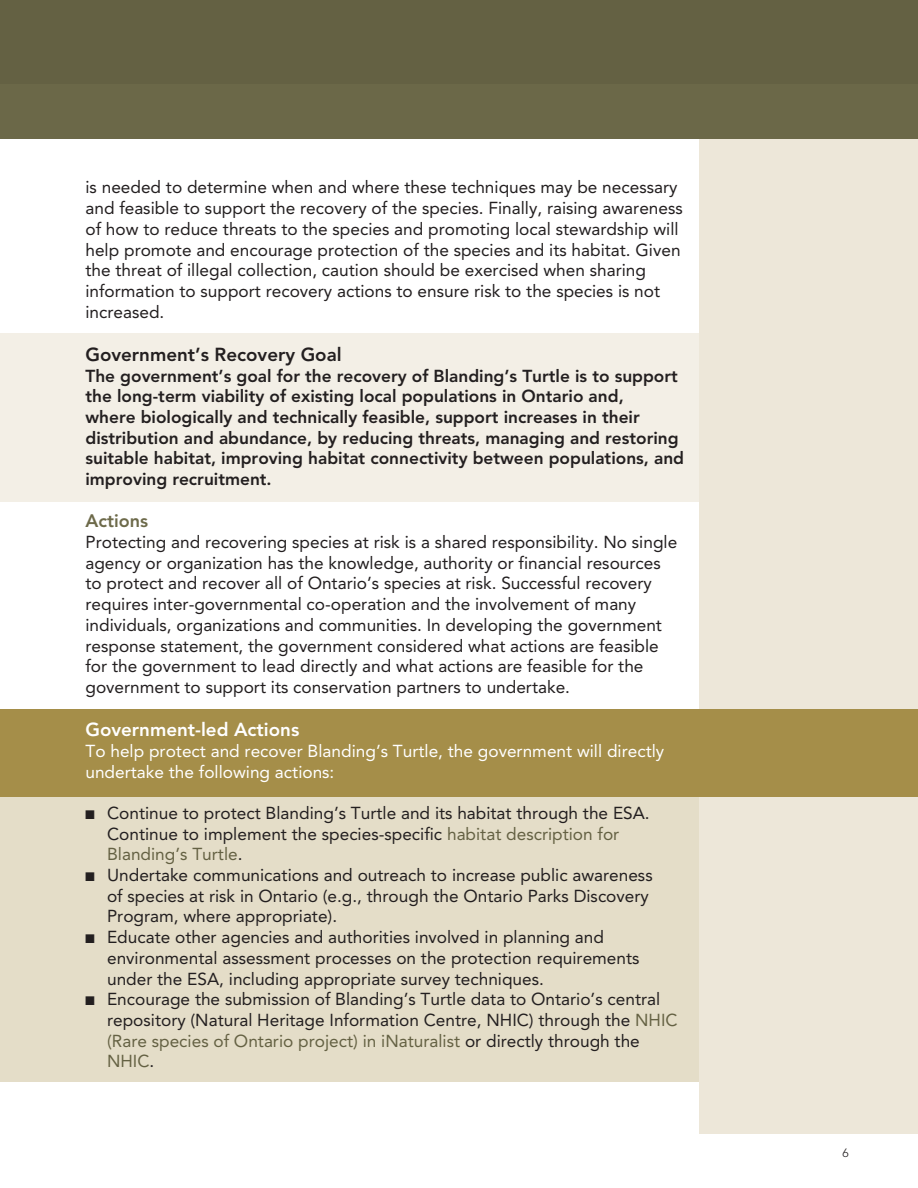
<style>
.page{position:relative;width:918px;height:1188px;background:#fff}
.page>*{position:absolute;margin:0;border:0;box-sizing:border-box;transform-origin:0 0}
.t1{font:800 18.75px "Avenir LT Std";color:#231f20}
.t2{font:800 18.75px "Avenir LT Std";color:#fff}
.t3{font:800 18px "Avenir LT Std";color:#6d6a4a}
.t4{font:17.25px/20.7px "Avenir LT Std";color:#231f20}
.t5{font:800 17.25px/20.7px "Avenir LT Std";color:#231f20}
.t6{font:17.25px/20.7px "Avenir LT Std";color:#fff}
.t7{font:300 12px "Avenir LT Std";color:#231f20}
.s1{font-family:"Monotype Sorts";font-size:12px}
.s2{color:#646143}
</style>
<div class="page">
<div style="left:0;top:333px;width:699px;height:168px;background:#f3efe6"></div>
<div style="left:0;top:712px;width:711px;height:370px;background:#e4ddc8"></div>
<div style="left:699px;top:134px;width:219px;height:1000px;background:#ede7d9"></div>
<div style="left:0;top:0;width:918px;height:138px;background:#646143"></div>
<div style="left:1px;top:84px;width:917px;height:54px;background:#6d6a4a"></div>
<div style="left:0;top:709px;width:918px;height:88px;background:#a58e49"></div>
<p class="t4" style="left:85px;top:177px;width:599px">is needed to determine when and where these techniques may be necessary and feasible to support the recovery of the species. Finally, raising awareness of how to reduce threats to the species and promoting local stewardship will help promote and encourage protection of the species and its habitat. Given the threat of illegal collection, caution should be exercised when sharing information to support recovery actions to ensure risk to the species is not increased.</p>
<h3 class="t1" style="left:85px;top:343px;width:258px">Government’s Recovery Goal</h3>
<p class="t5" style="left:85px;top:365px;width:600px">The government’s goal for the recovery of Blanding’s Turtle is to support the long-term viability of existing local populations in Ontario and,<br>where biologically and technically feasible, support increases in their distribution and abundance, by reducing threats, managing and restoring suitable habitat, improving habitat connectivity between populations, and improving recruitment.</p>
<h3 class="t3" style="left:85px;top:510px;width:64px">Actions</h3>
<p class="t4" style="left:85px;top:532px;width:593px">Protecting and recovering species at risk is a shared responsibility. No single agency or organization has the knowledge, authority or financial resources to protect and recover all of Ontario’s species at risk. Successful recovery requires inter-governmental co-operation and the involvement of many individuals, organizations and communities. In developing the government response statement, the government considered what actions are feasible for the government to lead directly and what actions are feasible for the government to support its conservation partners to undertake.</p>
<h3 class="t2" style="left:85px;top:718px;width:215px">Government-led Actions</h3>
<p class="t6" style="left:85px;top:741px;width:580px">To help protect and recover Blanding’s Turtle, the government will directly undertake the following actions:</p>
<p class="t4" style="left:107px;top:803px;width:544px;text-indent:-22px"><span class="s1">N</span> Continue to protect Blanding’s Turtle and its habitat through the ESA.<br>Continue to implement the species-specific <span class="s2">habitat description for<br>Blanding’s Turtle</span>.</p>
<p class="t4" style="left:107px;top:865px;width:547px;text-indent:-22px"><span class="s1">N</span> Undertake communications and outreach to increase public awareness of species at risk in Ontario (e.g., through the Ontario Parks Discovery<br>Program, where appropriate).</p>
<p class="t4" style="left:107px;top:927px;width:534px;text-indent:-22px"><span class="s1">N</span> Educate other agencies and authorities involved in planning and environmental assessment processes on the protection requirements under the ESA, including appropriate survey techniques.</p>
<p class="t4" style="left:107px;top:989px;width:572px;text-indent:-22px"><span class="s1">N</span> Encourage the submission of Blanding’s Turtle data to Ontario’s central repository (Natural Heritage Information Centre, NHIC) through the <span class="s2">NHIC (Rare species of Ontario project) in iNaturalist</span> or directly through the <span class="s2">NHIC</span>.</p>
<p class="t7" style="left:842px;top:1146px;width:8px">6</p>
</div>
